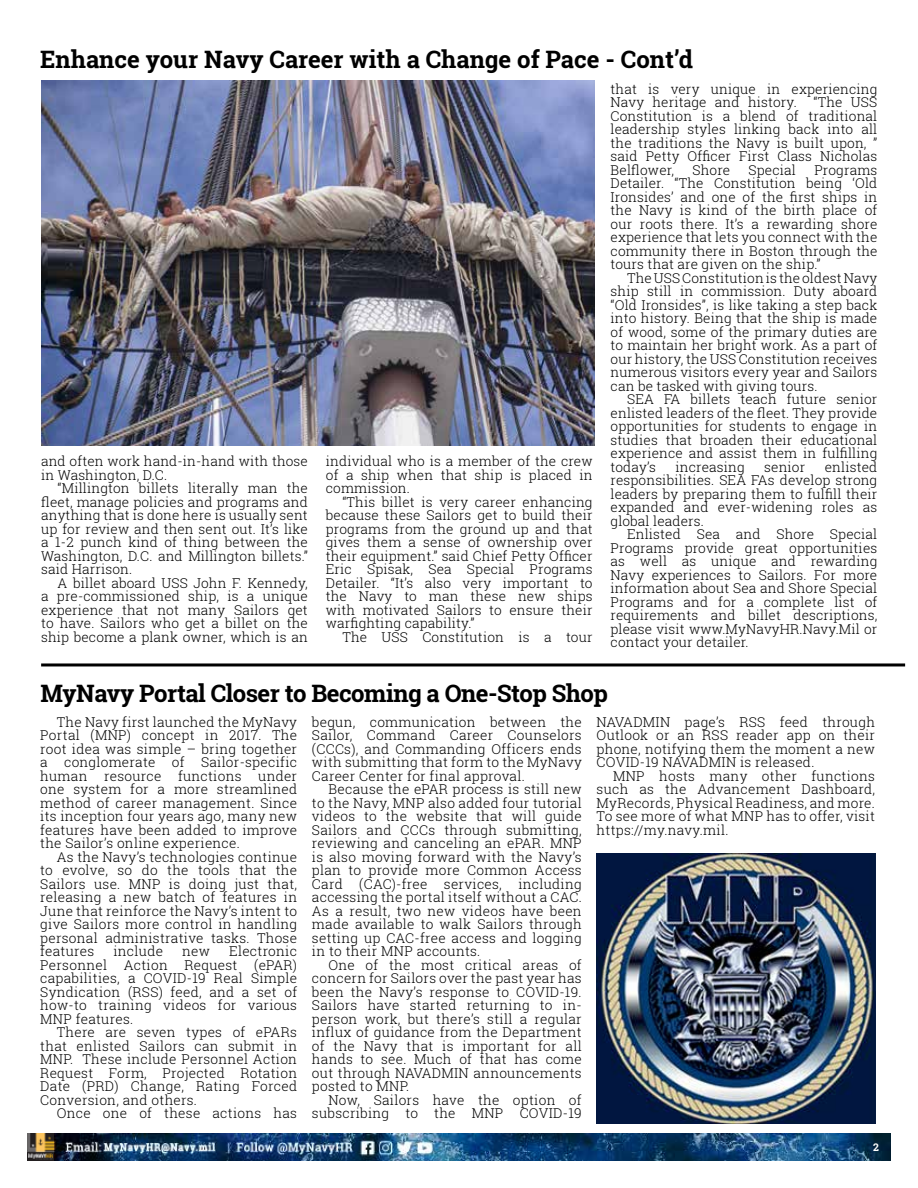
<style>
.page{position:relative;width:918px;height:1188px;background:#fff}
.page>*{position:absolute;margin:0;border:0;box-sizing:border-box;transform-origin:0 0}
.t1{font:700 24px "Roboto Slab";letter-spacing:-.01em;color:#000}
.t2{font:300 13.5px/13.5px "Roboto Slab";letter-spacing:.01em;color:#000101;text-align:justify}
.t3{font:700 10.5px "Roboto Slab";color:#fff}
</style>
<div class="page">
<img style="left:27px;top:1134px;width:864px;height:27px">
<img style="left:28px;top:1134px;width:26px;height:26px">
<hr style="left:41px;top:663px;width:864px;height:3px;background:#000">
<img style="left:597px;top:853px;width:278px;height:270px">
<img style="left:41px;top:81px;width:553px;height:364px">
<h1 class="t1" style="left:40px;top:43px;width:654px">Enhance your Navy Career with a Change of Pace - Cont’d</h1>
<p class="t2" style="left:41px;top:454px;width:268px">and often work hand-in-hand with those in Washington, D.C.</p>
<p class="t2" style="left:41px;top:481px;width:268px;text-indent:16px">“Millington billets literally man the fleet, manage policies and programs and anything that is done here is usually sent up for review and then sent out. It’s like a 1-2 punch kind of thing between the Washington, D.C. and Millington billets.” said Harrison.</p>
<p class="t2" style="left:41px;top:576px;width:268px;text-indent:16px">A billet aboard USS John F. Kennedy, a pre-commissioned ship, is a unique experience that not many Sailors get to have. Sailors who get a billet on the ship become a plank owner, which is an</p>
<p class="t2" style="left:326px;top:454px;width:268px">individual who is a member of the crew of a ship when that ship is placed in commission.</p>
<p class="t2" style="left:326px;top:495px;width:268px;text-indent:16px">“This billet is very career enhancing because these Sailors get to build their programs from the ground up and that gives them a sense of ownership over their equipment.” said Chief Petty Officer Eric Spisak, Sea Special Programs Detailer. “It’s also very important to the Navy to man these new ships with motivated Sailors to ensure their warfighting capability.”</p>
<p class="t2" style="left:342px;top:630px;width:252px">The USS Constitution is a tour</p>
<p class="t2" style="left:611px;top:82px;width:268px">that is very unique in experiencing Navy heritage and history. “The USS Constitution is a blend of traditional leadership styles linking back into all the traditions the Navy is built upon, ” said Petty Officer First Class Nicholas Belflower,</p>
<p class="t2" style="left:693px;top:163px;width:39px">Shore</p>
<p class="t2" style="left:749px;top:163px;width:49px">Special</p>
<p class="t2" style="left:611px;top:163px;width:268px;text-indent:204px">Programs Detailer. “The Constitution being ‘Old Ironsides’ and one of the first ships in the Navy is kind of the birth place of our roots there. It’s a rewarding shore experience that lets you connect with the community there in Boston through the tours that are given on the ship.”</p>
<p class="t2" style="left:611px;top:271px;width:268px;text-indent:16px">The USS Constitution is the oldest Navy ship still in commission. Duty aboard “Old Ironsides”, is like taking a step back into history. Being that the ship is made of wood, some of the primary duties are to maintain her bright work. As a part of our history, the USS Constitution receives numerous visitors every year and Sailors can be tasked with giving tours.</p>
<p class="t2" style="left:611px;top:392px;width:268px;text-indent:16px">SEA FA billets teach future senior enlisted leaders of the fleet. They provide opportunities for students to engage in studies that broaden their educational experience and assist them in fulfilling today’s</p>
<p class="t2" style="left:611px;top:460px;width:268px;text-indent:214px">enlisted responsibilities. SEA FAs develop strong leaders by preparing them to fulfill their expanded and ever-widening roles as global leaders.</p>
<p class="t2" style="left:611px;top:527px;width:268px;text-indent:16px">Enlisted Sea and Shore Special Programs provide great opportunities as well as unique and rewarding Navy experiences to Sailors. For more information about Sea and Shore Special Programs and for a complete list of requirements and billet descriptions, please visit www.MyNavyHR.Navy.Mil or contact your detailer.</p>
<p class="t2" style="left:676px;top:460px;width:71px">increasing</p>
<p class="t2" style="left:764px;top:460px;width:43px">senior</p>
<h1 class="t1" style="left:40px;top:677px;width:569px">MyNavy Portal Closer to Becoming a One-Stop Shop</h1>
<p class="t2" style="left:40px;top:715px;width:258px;text-indent:16px">The Navy first launched the MyNavy Portal (MNP) concept in 2017. The root idea was simple – bring together a conglomerate of Sailor-specific human resource functions under one system for a more streamlined method of career management. Since its inception four years ago, many new features have been added to improve the Sailor’s online experience.</p>
<p class="t2" style="left:40px;top:850px;width:258px;text-indent:16px">As the Navy’s technologies continue to evolve, so do the tools that the Sailors use. MNP is doing just that, releasing a new batch of features in June that reinforce the Navy’s intent to give Sailors more control in handling personal administrative tasks. Those features</p>
<p class="t2" style="left:40px;top:944px;width:258px;text-indent:189px">Electronic Personnel Action Request (ePAR) capabilities, a COVID-19 Real Simple Syndication (RSS) feed, and a set of how-to training videos for various MNP features.</p>
<p class="t2" style="left:40px;top:1025px;width:258px;text-indent:16px">There are seven types of ePARs that enlisted Sailors can submit in MNP. These include Personnel Action Request Form, Projected Rotation Date (PRD) Change, Rating Forced Conversion, and others.</p>
<p class="t2" style="left:57px;top:1106px;width:242px">Once one of these actions has</p>
<p class="t2" style="left:113px;top:944px;width:51px">include</p>
<p class="t2" style="left:182px;top:944px;width:29px">new</p>
<p class="t2" style="left:312px;top:715px;width:271px">begun, communication between the Sailor, Command Career Counselors (CCCs), and Commanding Officers ends with submitting that form to the MyNavy Career Center for final approval.</p>
<p class="t2" style="left:312px;top:782px;width:271px;text-indent:16px">Because the ePAR process is still new to the Navy, MNP also added four tutorial videos to the website that will guide Sailors and CCCs through submitting, reviewing and canceling an ePAR. MNP is also moving forward with the Navy’s plan to provide more Common Access Card (CAC)-free services, including accessing the portal itself without a CAC.<br>As a result, two new videos have been made available to walk Sailors through setting up CAC-free access and logging in to their MNP accounts.</p>
<p class="t2" style="left:312px;top:958px;width:271px;text-indent:16px">One of the most critical areas of concern for Sailors over the past year has been the Navy’s response to COVID-19.<br>Sailors have started returning to in&shy;person work, but there’s still a regular influx of guidance from the Department of the Navy that is important for all hands to see. Much of that has come out through NAVADMIN announcements posted to MNP.</p>
<p class="t2" style="left:312px;top:1093px;width:271px;text-align:right">Now, Sailors have the option of subscribing to the MNP COVID-19</p>
<p class="t2" style="left:597px;top:715px;width:280px">NAVADMIN page’s RSS feed through Outlook or an RSS reader app on their phone, notifying them the moment a new COVID-19 NAVADMIN is released.</p>
<p class="t2" style="left:597px;top:769px;width:280px;text-indent:16px">MNP hosts many other functions such as the Advancement Dashboard, MyRecords, Physical Readiness, and more.<br>To see more of what MNP has to offer, visit https://my.navy.mil.</p>
<p class="t3" style="left:873px;top:1140px;width:7px">2</p>
</div>
